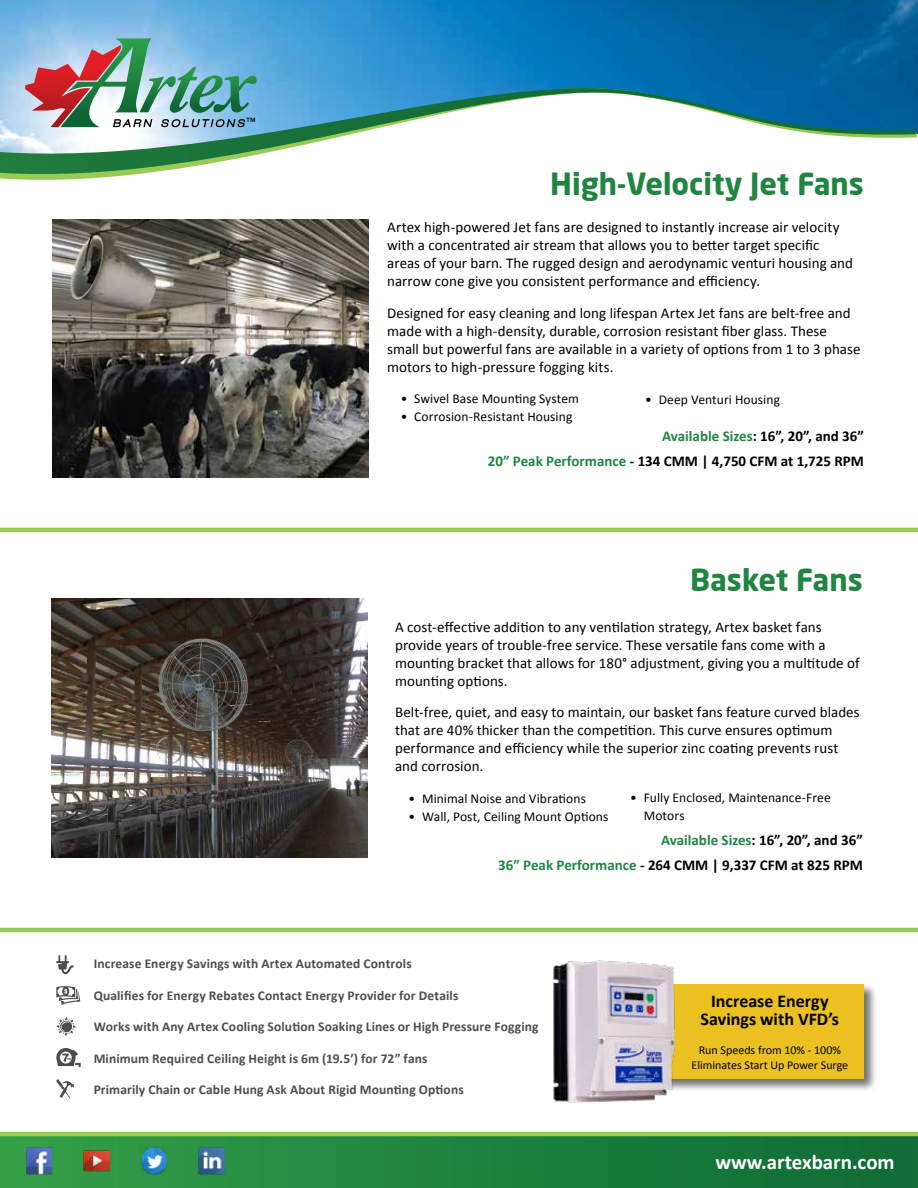
<style>
.page{position:relative;width:918px;height:1188px;background:#fff}
.page>*{position:absolute;margin:0;border:0;box-sizing:border-box;transform-origin:0 0}
.t1{font:700 30px "Neo Sans Two";color:#218542}
.t2{font:700 21px "Calibri";color:#fff}
.t3{font:700 18px/18px "Calibri";letter-spacing:-.005em;color:#000;text-align:center}
.t4{font:15px/18px "Calibri";letter-spacing:.005em;color:#000}
.t5{font:700 15px/24.8px "Calibri";color:#000;text-align:right}
.t6{font:700 13.5px "Calibri";letter-spacing:.01em;color:#4d4d4f}
.t7{font:13.5px/18px "Calibri";letter-spacing:.005em;color:#000}
.t8{font:12px/15px "Calibri";color:#000;text-align:center}
.s1{color:#218542}
</style>
<div class="page">
<img style="left:0;top:0;width:918px;height:135px">
<svg style="left:0;top:85px;width:916px;height:95px"></svg>
<svg style="left:25px;top:38px;width:232px;height:89px;background:#8da4ab"></svg>
<img style="left:0;top:1136px;width:918px;height:52px">
<img style="left:24px;top:1146px;width:30px;height:30px">
<img style="left:197px;top:1146px;width:30px;height:30px">
<img style="left:139px;top:1146px;width:30px;height:30px">
<img style="left:82px;top:1146px;width:29px;height:30px">
<hr style="left:0;top:1132px;width:918px;height:4px;background:#98cb53">
<svg style="left:56px;top:1017px;width:20px;height:19px"></svg>
<svg style="left:56px;top:986px;width:24px;height:19px"></svg>
<svg style="left:56px;top:1079px;width:18px;height:19px"></svg>
<svg style="left:56px;top:1048px;width:25px;height:19px"></svg>
<svg style="left:56px;top:955px;width:18px;height:19px"></svg>
<hr style="left:0;top:928px;width:918px;height:4px;background:#98cb53">
<div style="left:565px;top:984px;width:312px;height:109px;background:#000;opacity:.55"></div>
<div style="left:566px;top:984px;width:298px;height:95px;background:#eac120"></div>
<img style="left:553px;top:960px;width:126px;height:143px">
<hr style="left:0;top:528px;width:918px;height:4px;background:#98cb53">
<img style="left:53px;top:219px;width:315px;height:258px">
<img style="left:52px;top:599px;width:315px;height:258px">
<h1 class="t1" style="left:550px;top:165px;width:315px">High-Velocity Jet Fans</h1>
<p class="t4" style="left:387px;top:218px;width:467px">Artex high-powered Jet fans are designed to instantly increase air velocity with a concentrated air stream that allows you to better target specific areas of your barn. The rugged design and aerodynamic venturi housing and narrow cone give you consistent performance and efficiency.</p>
<p class="t4" style="left:387px;top:304px;width:475px">Designed for easy cleaning and long lifespan Artex Jet fans are belt-free and made with a high-density, durable, corrosion resistant fiber glass. These small but powerful fans are available in a variety of options from 1 to 3 phase motors to high-pressure fogging kits.</p>
<p class="t7" style="left:401px;top:390px;width:180px">• Swivel Base Mounting System</p>
<p class="t7" style="left:401px;top:408px;width:173px">• Corrosion-Resistant Housing</p>
<p class="t5" style="left:488px;top:424px;width:378px"><span class="s1">Available Sizes</span>: 16”, 20”, and 36”<br><span class="s1">20” Peak Performance</span> - 134 CMM | 4,750 CFM at 1,725 RPM</p>
<p class="t7" style="left:645px;top:391px;width:136px">• Deep Venturi Housing</p>
<h1 class="t1" style="left:690px;top:561px;width:174px">Basket Fans</h1>
<p class="t4" style="left:395px;top:618px;width:466px">A cost-effective addition to any ventilation strategy, Artex basket fans provide years of trouble-free service. These versatile fans come with a mounting bracket that allows for 180° adjustment, giving you a multitude of mounting options.</p>
<p class="t4" style="left:395px;top:703px;width:466px">Belt-free, quiet, and easy to maintain, our basket fans feature curved blades that are 40% thicker than the competition. This curve ensures optimum performance and efficiency while the superior zinc coating prevents rust and corrosion.</p>
<p class="t7" style="left:409px;top:789px;width:179px">• Minimal Noise and Vibrations</p>
<p class="t7" style="left:409px;top:807px;width:201px">• Wall, Post, Ceiling Mount Options</p>
<p class="t7" style="left:644px;top:788px;width:189px;text-indent:-14px">• Fully Enclosed, Maintenance-Free<br>Motors</p>
<p class="t6" style="left:94px;top:955px;width:320px">Increase Energy Savings with Artex Automated Controls</p>
<p class="t5" style="left:498px;top:828px;width:366px"><span class="s1">Available Sizes</span>: 16”, 20”, and 36”<br><span class="s1">36” Peak Performance</span> - 264 CMM | 9,337 CFM at 825 RPM</p>
<p class="t6" style="left:94px;top:987px;width:366px">Qualifies for Energy Rebates Contact Energy Provider for Details</p>
<p class="t6" style="left:94px;top:1017px;width:446px">Works with Any Artex Cooling Solution Soaking Lines or High Pressure Fogging</p>
<p class="t6" style="left:94px;top:1049px;width:335px">Minimum Required Ceiling Height is 6m (19.5’) for 72” fans</p>
<p class="t6" style="left:94px;top:1081px;width:372px">Primarily Chain or Cable Hung Ask About Rigid Mounting Options</p>
<p class="t3" style="left:701px;top:992px;width:140px">Increase Energy<br>Savings with VFD’s</p>
<p class="t8" style="left:692px;top:1042px;width:158px">Run Speeds from 10% - 100%<br>Eliminates Start Up Power Surge</p>
<h2 class="t2" style="left:715px;top:1148px;width:181px">www.artexbarn.com</h2>
</div>
